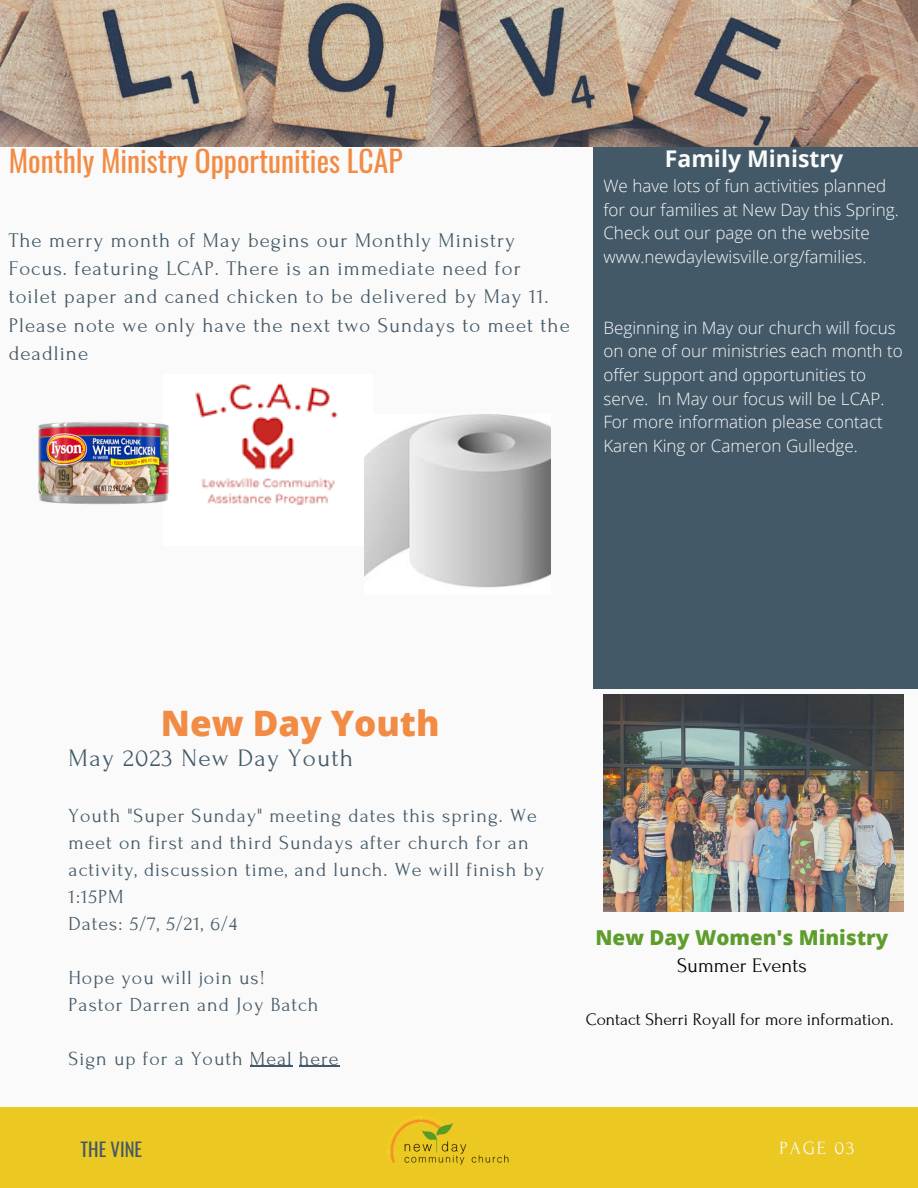
<style>
.page{position:relative;width:918px;height:1188px;background:#fafafa}
.page>*{position:absolute;margin:0;border:0;box-sizing:border-box;transform-origin:0 0}
.t1{font:800 35.1px "Open Sans";color:#f28b43}
.t2{font:29.55px "Oswald";color:#f28b43}
.t3{font:25.05px "Forum";letter-spacing:.05em;color:#435967}
.t4{font:700 23.1px "Open Sans";color:#fafafa}
.t5{font:20.85px/28.2px "Forum";letter-spacing:.05em;color:#435967}
.t6{font:800 20.55px "Open Sans";color:#5e9d2c}
.t7{font:20.55px "Forum";color:#000}
.t8{font:19.95px/27px "Forum";letter-spacing:.05em;color:#435967}
.t9{font:18.6px "Oswald";color:#435967}
.t10{font:18.6px "Forum";letter-spacing:.1em;color:#fafafa}
.t11{font:17.55px "Forum";color:#000}
.t12{font:300 17.1px/23.7px "Open Sans";color:#fafafa}
</style>
<div class="page">
<div style="left:594px;top:104px;width:324px;height:585px;background:#435967"></div>
<div style="left:0;top:1107px;width:918px;height:81px;background:#ecc822"></div>
<img style="left:603px;top:694px;width:301px;height:217px">
<img style="left:0;top:0;width:918px;height:146px">
<img style="left:333px;top:1065px;width:176px;height:100px">
<img style="left:195px;top:383px;width:143px;height:122px">
<img style="left:364px;top:415px;width:187px;height:173px">
<img style="left:38px;top:421px;width:131px;height:84px">
<hr style="left:250px;top:1066px;width:43px;height:1px;background:#435967">
<hr style="left:299px;top:1066px;width:41px;height:1px;background:#435967">
<p class="t2" style="left:9px;top:138px;width:395px">Monthly Ministry Opportunities LCAP</p>
<p class="t5" style="left:9px;top:227px;width:563px">The merry month of May begins our Monthly Ministry Focus. featuring LCAP. There is an immediate need for toilet paper and caned chicken to be delivered by May 11.<br>Please note we only have the next two Sundays to meet the deadline</p>
<p class="t4" style="left:665px;top:143px;width:180px">Family Ministry</p>
<p class="t12" style="left:603px;top:174px;width:297px">We have lots of fun activities planned for our families at New Day this Spring.<br>Check out our page on the website www.newdaylewisville.org/families.</p>
<p class="t12" style="left:603px;top:315px;width:301px">Beginning in May our church will focus on one of our ministries each month to offer support and opportunities to serve. In May our focus will be LCAP.</p>
<p class="t12" style="left:603px;top:410px;width:281px">For more information please contact<br>Karen King or Cameron Gulledge.</p>
<p class="t1" style="left:161px;top:698px;width:280px">New Day Youth</p>
<p class="t3" style="left:69px;top:745px;width:286px">May 2023 New Day Youth</p>
<p class="t8" style="left:69px;top:802px;width:477px">Youth "Super Sunday" meeting dates this spring. We meet on first and third Sundays after church for an activity, discussion time, and lunch. We will finish by 1:15PM</p>
<p class="t8" style="left:69px;top:910px;width:170px">Dates: 5/7, 5/21, 6/4</p>
<p class="t8" style="left:69px;top:964px;width:198px">Hope you will join us!</p>
<p class="t8" style="left:69px;top:991px;width:251px">Pastor Darren and Joy Batch</p>
<p class="t8" style="left:69px;top:1045px;width:272px">Sign up for a Youth Meal here</p>
<p class="t6" style="left:596px;top:923px;width:294px">New Day Women's Ministry</p>
<p class="t7" style="left:677px;top:955px;width:131px">Summer Events</p>
<p class="t11" style="left:586px;top:1010px;width:309px">Contact Sherri Royall for more information.</p>
<p class="t9" style="left:81px;top:1135px;width:63px">THE VINE</p>
<p class="t10" style="left:780px;top:1138px;width:76px">PAGE 03</p>
</div>
